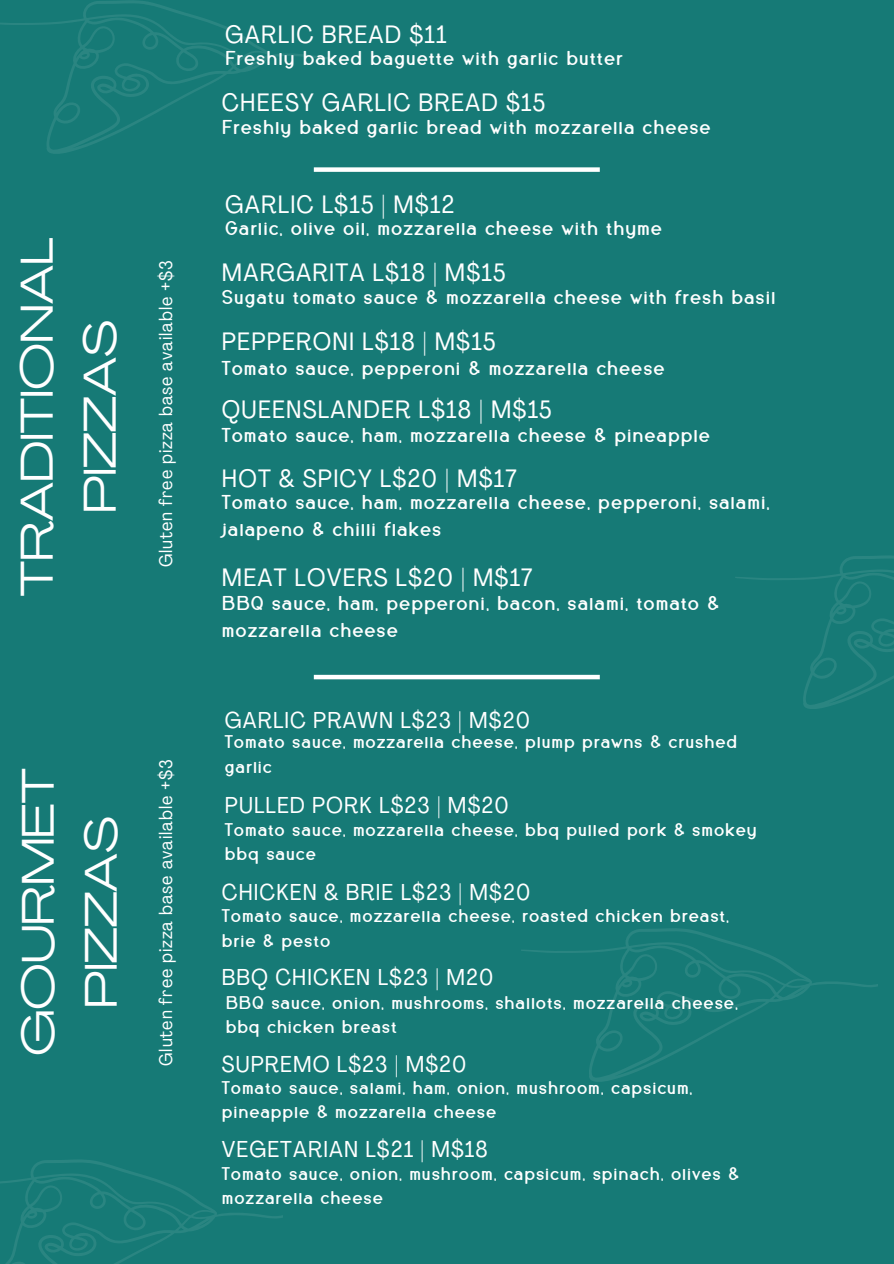
<style>
.page{position:relative;width:894px;height:1264px;background:#fff}
.page>*{position:absolute;margin:0;border:0;box-sizing:border-box;transform-origin:0 0}
.t1{font:45.3px/63px "Agrandir Grand";color:#fff;text-align:center}
.t2{font:45px/63px "Agrandir Grand";color:#fff;text-align:center}
.t3{font:condensed 24.9px "Agrandir";letter-spacing:.05em;color:#fff}
.t4{font:condensed 22.8px "Agrandir";letter-spacing:.05em;color:#fff}
.t5{font:20.1px/26.8px "Elza";letter-spacing:.05em;color:#fff}
.t6{font:18.45px/24.5px "Elza";letter-spacing:.05em;color:#fff}
.t7{font:condensed 18px "Agrandir";letter-spacing:.05em;color:#fff}
</style>
<div class="page">
<div style="left:0;top:0;width:893px;height:1263px;background:#167a76"></div>
<hr style="left:314px;top:675px;width:285px;height:4px;background:#fff">
<div style="left:314px;top:167px;width:285px;height:5px;background:#fff"></div>
<svg style="left:0;top:0;width:335px;height:154px"></svg>
<svg style="left:0;top:1160px;width:283px;height:103px"></svg>
<svg style="left:735px;top:555px;width:158px;height:154px"></svg>
<svg style="left:521px;top:928px;width:356px;height:154px"></svg>
<p class="t1" style="left:10px;top:596px;width:360px;rotate:-90deg">TRADITIONAL<br>PIZZAS</p>
<p class="t7" style="left:159px;top:567px;width:308px;rotate:-90deg">Gluten free pizza base available +$3</p>
<p class="t2" style="left:11px;top:1056px;width:289px;rotate:-90deg">GOURMET<br>PIZZAS</p>
<p class="t7" style="left:159px;top:1065px;width:308px;rotate:-90deg">Gluten free pizza base available +$3</p>
<p class="t3" style="left:225px;top:25px;width:222px">GARLIC BREAD $11</p>
<p class="t5" style="left:225px;top:47px;width:399px">Freshly baked baguette with garlic butter</p>
<p class="t3" style="left:222px;top:93px;width:325px">CHEESY GARLIC BREAD $15</p>
<p class="t5" style="left:222px;top:115px;width:490px">Freshly baked garlic bread with mozzarella cheese</p>
<p class="t3" style="left:225px;top:195px;width:231px">GARLIC L$15 | M$12</p>
<p class="t5" style="left:225px;top:216px;width:438px">Garlic, olive oil, mozzarella cheese with thyme</p>
<p class="t3" style="left:222px;top:263px;width:285px">MARGARITA L$18 | M$15</p>
<p class="t5" style="left:222px;top:284px;width:555px">Sugatu tomato sauce &amp; mozzarella cheese with fresh basil</p>
<p class="t3" style="left:222px;top:331px;width:275px">PEPPERONI L$18 | M$15</p>
<p class="t5" style="left:222px;top:356px;width:444px">Tomato sauce, pepperoni &amp; mozzarella cheese</p>
<p class="t3" style="left:222px;top:399px;width:331px">QUEENSLANDER L$18 | M$15</p>
<h1 class="t5" style="left:222px;top:423px;width:489px">Tomato sauce, ham, mozzarella cheese &amp; pineapple</h1>
<p class="t3" style="left:222px;top:468px;width:296px">HOT &amp; SPICY L$20 | M$17</p>
<p class="t5" style="left:222px;top:490px;width:549px">Tomato sauce, ham, mozzarella cheese, pepperoni, salami, jalapeno &amp; chilli flakes</p>
<p class="t3" style="left:222px;top:567px;width:312px">MEAT LOVERS L$20 | M$17</p>
<p class="t5" style="left:222px;top:591px;width:499px">BBQ sauce, ham, pepperoni, bacon, salami, tomato &amp; mozzarella cheese</p>
<p class="t4" style="left:225px;top:711px;width:306px">GARLIC PRAWN L$23 | M$20</p>
<p class="t6" style="left:225px;top:731px;width:513px">Tomato sauce, mozzarella cheese, plump prawns &amp; crushed garlic</p>
<p class="t4" style="left:225px;top:795px;width:285px">PULLED PORK L$23 | M$20</p>
<p class="t6" style="left:225px;top:818px;width:533px">Tomato sauce, mozzarella cheese, bbq pulled pork &amp; smokey bbq sauce</p>
<p class="t4" style="left:222px;top:883px;width:310px">CHICKEN &amp; BRIE L$23 | M$20</p>
<p class="t6" style="left:222px;top:905px;width:508px">Tomato sauce, mozzarella cheese, roasted chicken breast, brie &amp; pesto</p>
<p class="t4" style="left:222px;top:968px;width:273px">BBQ CHICKEN L$23 | M20</p>
<h1 class="t6" style="left:226px;top:991px;width:513px">BBQ sauce, onion, mushrooms, shallots, mozzarella cheese, bbq chicken breast</h1>
<p class="t4" style="left:222px;top:1054px;width:246px">SUPREMO L$23 | M$20</p>
<p class="t6" style="left:222px;top:1076px;width:472px">Tomato sauce, salami, ham, onion, mushroom, capsicum, pineapple &amp; mozzarella cheese</p>
<p class="t4" style="left:222px;top:1140px;width:267px">VEGETARIAN L$21 | M$18</p>
<p class="t6" style="left:222px;top:1162px;width:519px">Tomato sauce, onion, mushroom, capsicum, spinach, olives &amp; mozzarella cheese</p>
</div>
